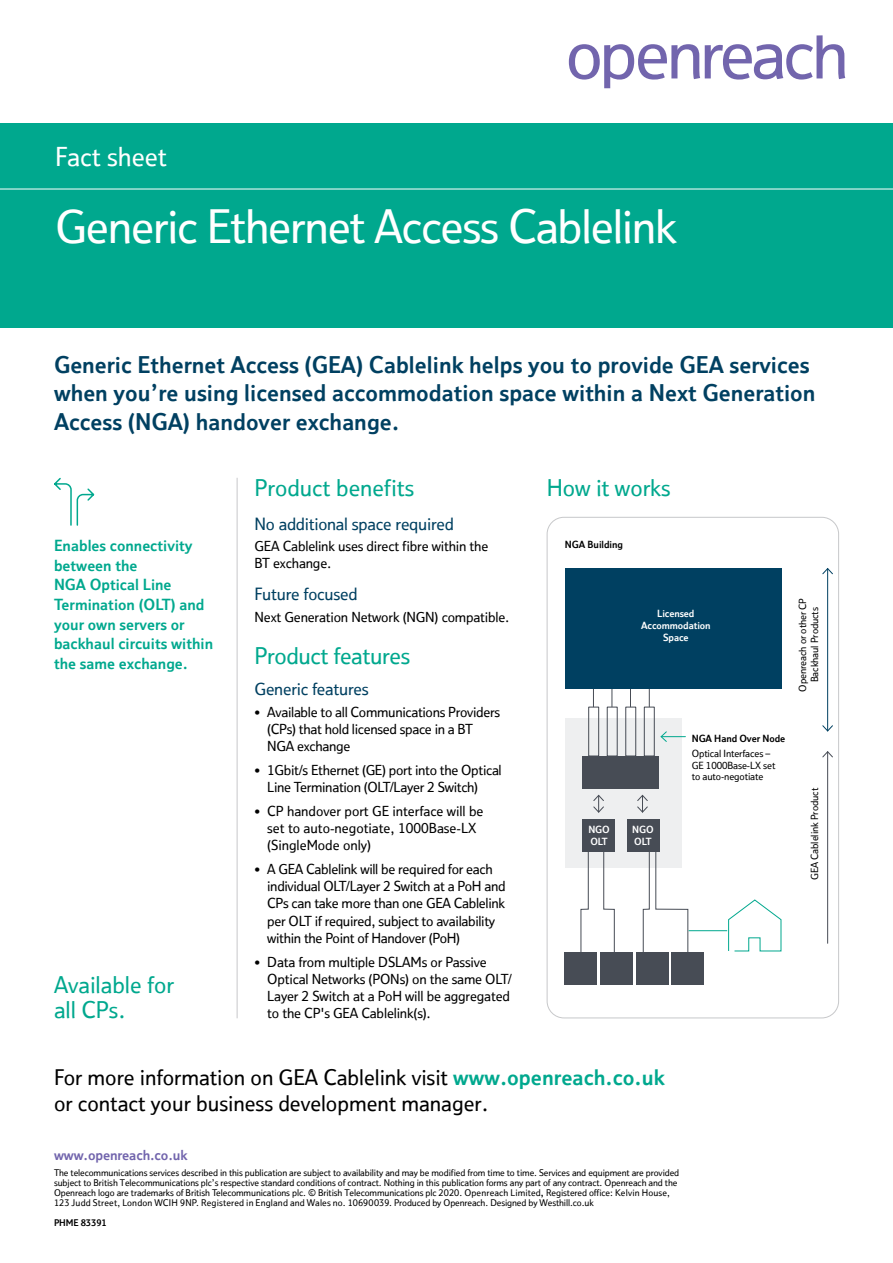
<style>
.page{position:relative;width:893px;height:1263px;background:#fff}
.page>*{position:absolute;margin:0;border:0;box-sizing:border-box;transform-origin:0 0}
.t1{font:500 45px "Openreach";letter-spacing:-.025em;color:#fff}
.t2{font:500 25.5px "Openreach";color:#fff}
.t3{font:700 22.5px/28.5px "Openreach";color:#004061}
.t4{font:500 22.5px/25.5px "Openreach";color:#00a88e}
.t5{font:500 21px/25.5px "Openreach";color:#000}
.t6{font:500 16.5px "Openreach";letter-spacing:-.01em;color:#004061}
.t7{font:700 15px/19.5px "Openreach";color:#00a88e}
.t8{font:500 13.5px/17.2px "Openreach";letter-spacing:-.02em;color:#000}
.t9{font:500 13.5px/17.2px "Openreach";color:#000}
.t10{font:700 13.5px "Openreach";letter-spacing:-.01em;color:#7265ad}
.t11{font:500 9.6px/11.9px "Openreach";letter-spacing:-.01em;color:#000}
.t12{font:700 9.6px/11.9px "Openreach";letter-spacing:-.01em;color:#fff}
.t13{font:700 9.6px "Openreach";letter-spacing:-.01em;color:#000}
.t14{font:500 9px/9.8px "Openreach";letter-spacing:-.01em;color:#000}
.t15{font:700 9px "Openreach";letter-spacing:-.01em;color:#000}
.s1{font-weight:700;color:#00a88e}
.s2{font-weight:700}
</style>
<div class="page">
<div style="left:0;top:124px;width:893px;height:204px;background:#00a88e"></div>
<hr style="left:0;top:189px;width:893px;height:1px;background:#fff">
<svg style="left:569px;top:35px;width:276px;height:53px"></svg>
<hr style="left:237px;top:478px;width:1px;height:540px;background:#c7c8ca">
<svg style="left:54px;top:477px;width:41px;height:49px"></svg>
<div style="left:565px;top:718px;width:117px;height:150px;background:#eeeff0"></div>
<div style="left:547px;top:517px;width:292px;height:501px;border:1px solid #c7c8ca;border-radius:17px"></div>
<svg style="left:660px;top:731px;width:25px;height:11px"></svg>
<hr style="left:649px;top:671px;width:1px;height:36px;background:#474c55">
<hr style="left:612px;top:671px;width:1px;height:36px;background:#474c55">
<svg style="left:637px;top:794px;width:11px;height:19px"></svg>
<svg style="left:593px;top:794px;width:11px;height:19px"></svg>
<hr style="left:827px;top:569px;width:1px;height:162px;background:#004061">
<svg style="left:822px;top:725px;width:11px;height:7px"></svg>
<svg style="left:822px;top:568px;width:11px;height:7px"></svg>
<hr style="left:827px;top:752px;width:1px;height:191px;background:#474c55">
<svg style="left:822px;top:751px;width:11px;height:7px"></svg>
<hr style="left:630px;top:671px;width:1px;height:36px;background:#474c55">
<hr style="left:593px;top:671px;width:1px;height:36px;background:#474c55">
<svg style="left:728px;top:899px;width:54px;height:53px"></svg>
<div style="left:672px;top:952px;width:32px;height:32px;background:#474c55"></div>
<div style="left:627px;top:820px;width:32px;height:32px;background:#474c55"></div>
<div style="left:565px;top:568px;width:216px;height:121px;background:#004061"></div>
<div style="left:601px;top:953px;width:32px;height:32px;background:#474c55"></div>
<div style="left:636px;top:952px;width:32px;height:32px;background:#474c55"></div>
<div style="left:583px;top:820px;width:32px;height:32px;background:#474c55"></div>
<div style="left:583px;top:756px;width:76px;height:32px;background:#474c55"></div>
<div style="left:644px;top:707px;width:11px;height:49px;border:1px solid #474c55"></div>
<div style="left:625px;top:707px;width:11px;height:49px;border:1px solid #474c55"></div>
<div style="left:588px;top:707px;width:11px;height:49px;border:1px solid #474c55"></div>
<div style="left:607px;top:707px;width:11px;height:49px;border:1px solid #474c55"></div>
<div style="left:565px;top:953px;width:32px;height:32px;background:#474c55"></div>
<svg style="left:642px;top:851px;width:47px;height:102px"></svg>
<svg style="left:580px;top:851px;width:9px;height:102px"></svg>
<svg style="left:603px;top:852px;width:12px;height:101px"></svg>
<hr style="left:689px;top:930px;width:38px;height:1px;background:#00a88e">
<h2 class="t2" style="left:55px;top:142px;width:113px">Fact sheet</h2>
<h1 class="t1" style="left:55px;top:200px;width:623px">Generic Ethernet Access Cablelink</h1>
<h3 class="t3" style="left:54px;top:350px;width:763px">Generic Ethernet Access (GEA) Cablelink helps you to provide GEA services when you’re using licensed accommodation space within a Next Generation<br>Access (NGA) handover exchange.</h3>
<h3 class="t7" style="left:54px;top:536px;width:161px">Enables connectivity between the<br>NGA Optical Line<br>Termination (OLT) and your own servers or backhaul circuits within the same exchange.</h3>
<h3 class="t4" style="left:54px;top:971px;width:122px">Available for all CPs.</h3>
<h3 class="t4" style="left:254px;top:475px;width:161px">Product benefits</h3>
<h3 class="t6" style="left:254px;top:514px;width:201px">No additional space required</h3>
<h3 class="t8" style="left:254px;top:537px;width:235px">GEA Cablelink uses direct fibre within the<br>BT exchange.</h3>
<h3 class="t6" style="left:254px;top:584px;width:105px">Future focused</h3>
<h3 class="t8" style="left:254px;top:608px;width:257px">Next Generation Network (NGN) compatible.</h3>
<h3 class="t4" style="left:254px;top:642px;width:157px">Product features</h3>
<h3 class="t6" style="left:254px;top:679px;width:116px">Generic features</h3>
<h3 class="t8" style="left:267px;top:703px;width:234px;text-indent:-13px">• Available to all Communications Providers (CPs) that hold licensed space in a BT<br>NGA exchange</h3>
<h3 class="t8" style="left:267px;top:761px;width:236px;text-indent:-13px">• 1Gbit/s Ethernet (GE) port into the Optical<br>Line Termination (OLT/Layer 2 Switch)</h3>
<h3 class="t9" style="left:267px;top:802px;width:218px;text-indent:-13px">• CP handover port GE interface will be set to auto-negotiate, 1000Base-LX (SingleMode only)</h3>
<h3 class="t8" style="left:267px;top:860px;width:240px;text-indent:-13px">• A GEA Cablelink will be required for each individual OLT/Layer 2 Switch at a PoH and CPs can take more than one GEA Cablelink per OLT if required, subject to availability within the Point of Handover (PoH)</h3>
<h3 class="t8" style="left:267px;top:953px;width:246px;text-indent:-13px">• Data from multiple DSLAMs or Passive Optical Networks (PONs) on the same OLT/ Layer 2 Switch at a PoH will be aggregated to the CP's GEA Cablelink(s).</h3>
<h3 class="t4" style="left:547px;top:475px;width:125px">How it works</h3>
<p class="t13" style="left:565px;top:539px;width:59px">NGA Building</p>
<p class="t12" style="left:588px;top:823px;width:23px">NGO<br>OLT</p>
<p class="t12" style="left:641px;top:608px;width:71px;text-align:center">Licensed<br>Accommodation<br>Space</p>
<p class="t11" style="left:797px;top:691px;width:95px;text-align:center;rotate:-90deg">Openreach or other CP<br>Backhaul Products</p>
<p class="t12" style="left:632px;top:823px;width:23px">NGO<br>OLT</p>
<p class="t13" style="left:692px;top:732px;width:95px">NGA Hand Over Node</p>
<p class="t11" style="left:692px;top:747px;width:85px">Optical Interfaces –<br>GE 1000Base-LX set to auto-negotiate</p>
<p class="t11" style="left:809px;top:880px;width:93px;rotate:-90deg">GEA Cablelink Product</p>
<h3 class="t5" style="left:54px;top:1064px;width:612px">For more information on GEA Cablelink visit <span class="s1">www.openreach.co.uk </span>or contact your business development manager.</h3>
<h3 class="t10" style="left:54px;top:1147px;width:135px">www.openreach.co.uk</h3>
<p class="t14" style="left:54px;top:1168px;width:627px">The telecommunications services described in this publication are subject to availability and may be modified from time to time. Services and equipment are provided subject to British Telecommunications plc’s respective standard conditions of contract. Nothing in this publication forms any part of any contract. Openreach and the Openreach logo are trademarks of British Telecommunications plc. © British Telecommunications plc 2020. Openreach Limited<span class="s2">,</span> Registered office: Kelvin House, 123 Judd Street, London WCIH 9NP. Registered in England and Wales no. 10690039. Produced by Openreach. Designed by Westhill.co.uk</p>
<p class="t15" style="left:54px;top:1217px;width:54px">PHME 83391</p>
</div>
